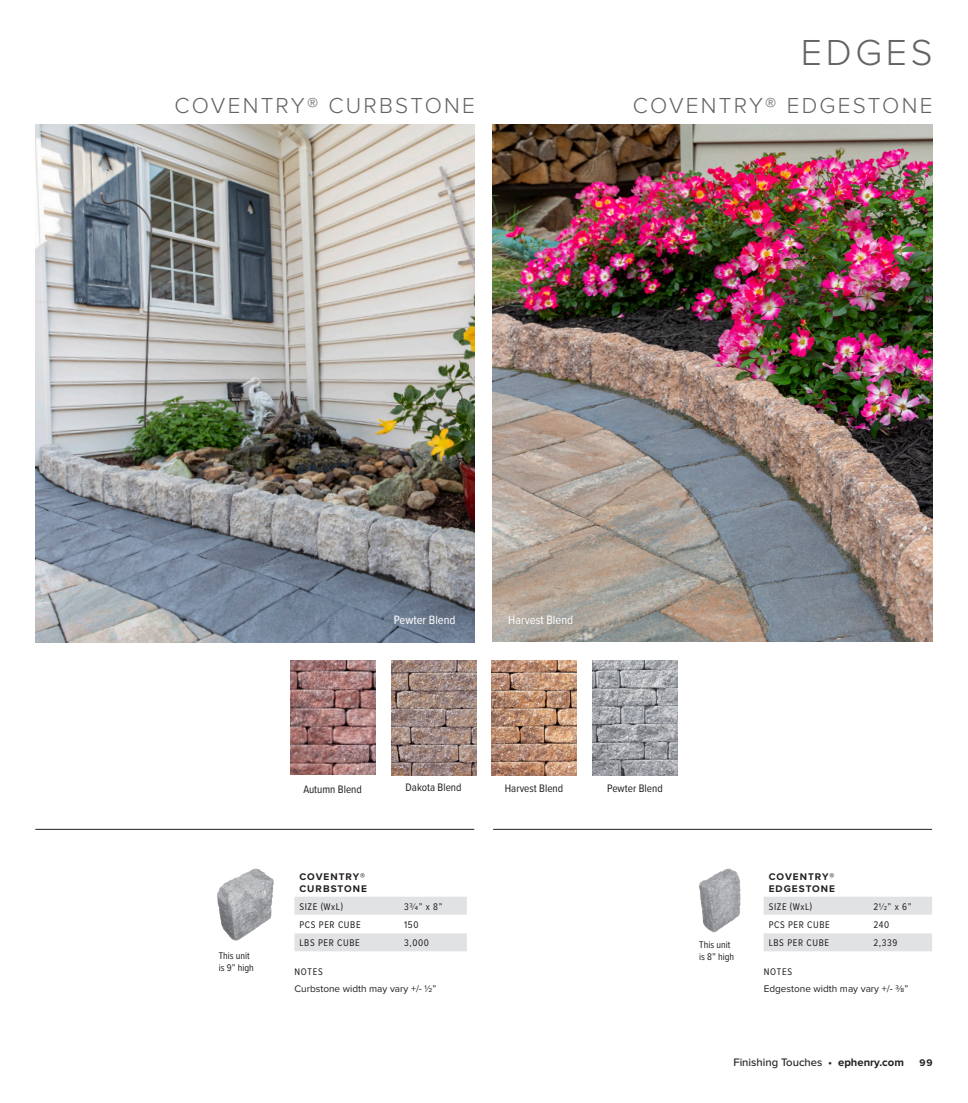
<style>
.page{position:relative;width:968px;height:1103px;background:#fff}
.page>*{position:absolute;margin:0;border:0;box-sizing:border-box;transform-origin:0 0}
.Heading{font:300 37.5px "Proxima Nova";letter-spacing:.1em;color:#636366}
.SMALL_Heading{font:300 22.5px "Proxima Nova";letter-spacing:.1em;color:#636366}
.t1{font:12.5px "Proxima Nova Cond";color:#fff}
.Paver_Color{font:11.25px "Proxima Nova Cond";color:#231f20}
.footer_-_section_tit{font:500 11.25px "Proxima Nova";color:#231f20}
.Cube_Info{font:10px "Proxima Nova Cond";letter-spacing:.06em;color:#231f20}
.NOTES_Heading{font:10px "Proxima Nova";color:#231f20}
.Cube_Headings{font:700 10px/12px "Proxima Nova";letter-spacing:.1em;color:#231f20}
.unit_size_note{font:10px "Proxima Nova Cond";color:#231f20}
.NOTES_Heading-2{font:10px "Proxima Nova Cond";letter-spacing:.08em;color:#231f20}
.s1{font-weight:700}
</style>
<div class="page">
<hr style="left:493px;top:829px;width:439px;height:1px;background:#231f20">
<hr style="left:35px;top:829px;width:439px;height:1px;background:#231f20">
<svg style="left:764px;top:897px;width:168px;height:54px"></svg>
<svg style="left:294px;top:897px;width:173px;height:54px"></svg>
<img style="left:699px;top:868px;width:42px;height:65px">
<img style="left:217px;top:868px;width:57px;height:73px">
<img style="left:493px;top:124px;width:439px;height:518px">
<img style="left:35px;top:124px;width:440px;height:518px">
<img style="left:290px;top:661px;width:85px;height:113px">
<img style="left:391px;top:661px;width:85px;height:114px">
<img style="left:491px;top:661px;width:86px;height:114px">
<img style="left:592px;top:661px;width:85px;height:114px">
<p class="Heading" style="left:800px;top:31px;width:133px">EDGES</p>
<p class="SMALL_Heading" style="left:174px;top:93px;width:302px">COVENTRY® CURBSTONE</p>
<p class="SMALL_Heading" style="left:632px;top:93px;width:301px">COVENTRY® EDGESTONE</p>
<p class="t1" style="left:394px;top:611px;width:63px">Pewter Blend</p>
<p class="t1" style="left:508px;top:611px;width:66px">Harvest Blend</p>
<p class="Paver_Color" style="left:303px;top:780px;width:60px">Autumn Blend</p>
<p class="Paver_Color" style="left:405px;top:779px;width:57px">Dakota Blend</p>
<p class="Paver_Color" style="left:505px;top:779px;width:60px">Harvest Blend</p>
<p class="Paver_Color" style="left:607px;top:779px;width:57px">Pewter Blend</p>
<p class="Cube_Headings" style="left:299px;top:870px;width:69px">COVENTRY®<br>CURBSTONE</p>
<p class="Cube_Info" style="left:299px;top:899px;width:45px">SIZE (WxL)</p>
<p class="Cube_Info" style="left:404px;top:899px;width:40px">33/4” x 8”</p>
<p class="Cube_Info" style="left:299px;top:916px;width:63px">PCS PER CUBE</p>
<p class="Cube_Info" style="left:404px;top:916px;width:16px">150</p>
<p class="Cube_Info" style="left:299px;top:935px;width:62px">LBS PER CUBE</p>
<p class="Cube_Info" style="left:404px;top:935px;width:26px">3,000</p>
<p class="unit_size_note" style="left:699px;top:937px;width:33px">This unit</p>
<p class="Cube_Headings" style="left:768px;top:870px;width:68px">COVENTRY®<br>EDGESTONE</p>
<p class="Cube_Info" style="left:768px;top:899px;width:45px">SIZE (WxL)</p>
<p class="Cube_Info" style="left:873px;top:899px;width:40px">21/2” x 6”</p>
<p class="Cube_Info" style="left:768px;top:916px;width:63px">PCS PER CUBE</p>
<p class="Cube_Info" style="left:873px;top:916px;width:17px">240</p>
<p class="Cube_Info" style="left:768px;top:935px;width:62px">LBS PER CUBE</p>
<p class="Cube_Info" style="left:873px;top:935px;width:25px">2,339</p>
<p class="unit_size_note" style="left:219px;top:947px;width:33px">This unit</p>
<p class="unit_size_note" style="left:699px;top:949px;width:36px">is 8” high</p>
<p class="unit_size_note" style="left:219px;top:959px;width:37px">is 9” high</p>
<p class="NOTES_Heading-2" style="left:763px;top:963px;width:30px">NOTES</p>
<p class="NOTES_Heading" style="left:763px;top:981px;width:146px">Edgestone width may vary +/- 3/8”</p>
<p class="NOTES_Heading-2" style="left:294px;top:963px;width:30px">NOTES</p>
<p class="NOTES_Heading" style="left:294px;top:981px;width:143px">Curbstone width may vary +/- 1/2”</p>
<p class="footer_-_section_tit" style="left:733px;top:1055px;width:172px">Finishing Touches • <span class="s1">ephenry.com</span></p>
<p class="Cube_Headings" style="left:919px;top:1056px;width:15px">99</p>
</div>
